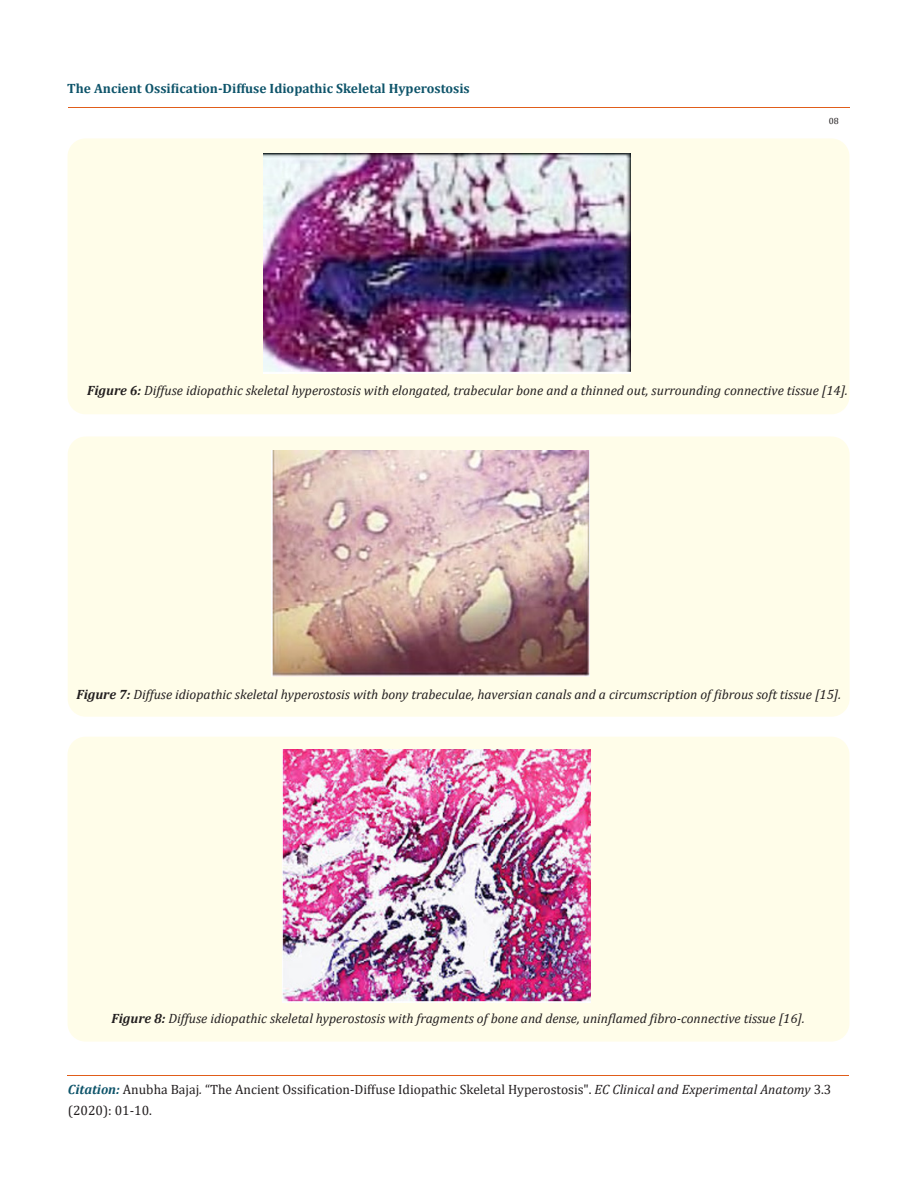
<style>
.page{position:relative;width:917px;height:1188px;background:#fff}
.page>*{position:absolute;margin:0;border:0;box-sizing:border-box;transform-origin:0 0}
.t1{font:italic 13.5px "Cambria";color:#231f20}
.t2{font:13.5px/21px "Cambria";color:#231f20}
.t3{font:700 13.5px "Cambria";color:#0e546a}
.t4{font:9px "Cambria";color:#231f20}
.s1{font-weight:700}
.s2{font-weight:700;font-style:italic;color:#0e546a}
.s3{font-style:italic}
</style>
<div class="page">
<hr style="left:68px;top:108px;width:781px;height:1px;background:#e05d1a">
<hr style="left:67px;top:1076px;width:782px;height:1px;background:#e05d1a">
<div style="left:68px;top:138px;width:781px;height:276px;background:#fffde9;border-radius:18px"></div>
<img style="left:263px;top:154px;width:367px;height:220px">
<div style="left:68px;top:436px;width:781px;height:281px;background:#fffde9;border-radius:18px"></div>
<img style="left:271px;top:450px;width:318px;height:227px">
<div style="left:68px;top:737px;width:781px;height:305px;background:#fffde9;border-radius:18px"></div>
<img style="left:282px;top:750px;width:308px;height:252px">
<p class="t3" style="left:67px;top:79px;width:404px">The Ancient Ossification-Diffuse Idiopathic Skeletal Hyperostosis</p>
<p class="t4" style="left:828px;top:116px;width:11px">08</p>
<p class="t1" style="left:87px;top:381px;width:762px"><span class="s1">Figure 6:</span> Diffuse idiopathic skeletal hyperostosis with elongated, trabecular bone and a thinned out, surrounding connective tissue [14].</p>
<p class="t1" style="left:76px;top:685px;width:766px"><span class="s1">Figure 7:</span> Diffuse idiopathic skeletal hyperostosis with bony trabeculae, haversian canals and a circumscription of fibrous soft tissue [15].</p>
<p class="t1" style="left:112px;top:1009px;width:694px"><span class="s1">Figure 8:</span> Diffuse idiopathic skeletal hyperostosis with fragments of bone and dense, uninflamed fibro-connective tissue [16].</p>
<p class="t2" style="left:68px;top:1079px;width:765px"><span class="s2">Citation:</span> Anubha Bajaj<span class="s3">.</span> “The Ancient Ossification-Diffuse Idiopathic Skeletal Hyperostosis". <span class="s3">EC Clinical and Experimental Anatomy</span> 3.3 (2020): 01-10.</p>
</div>
